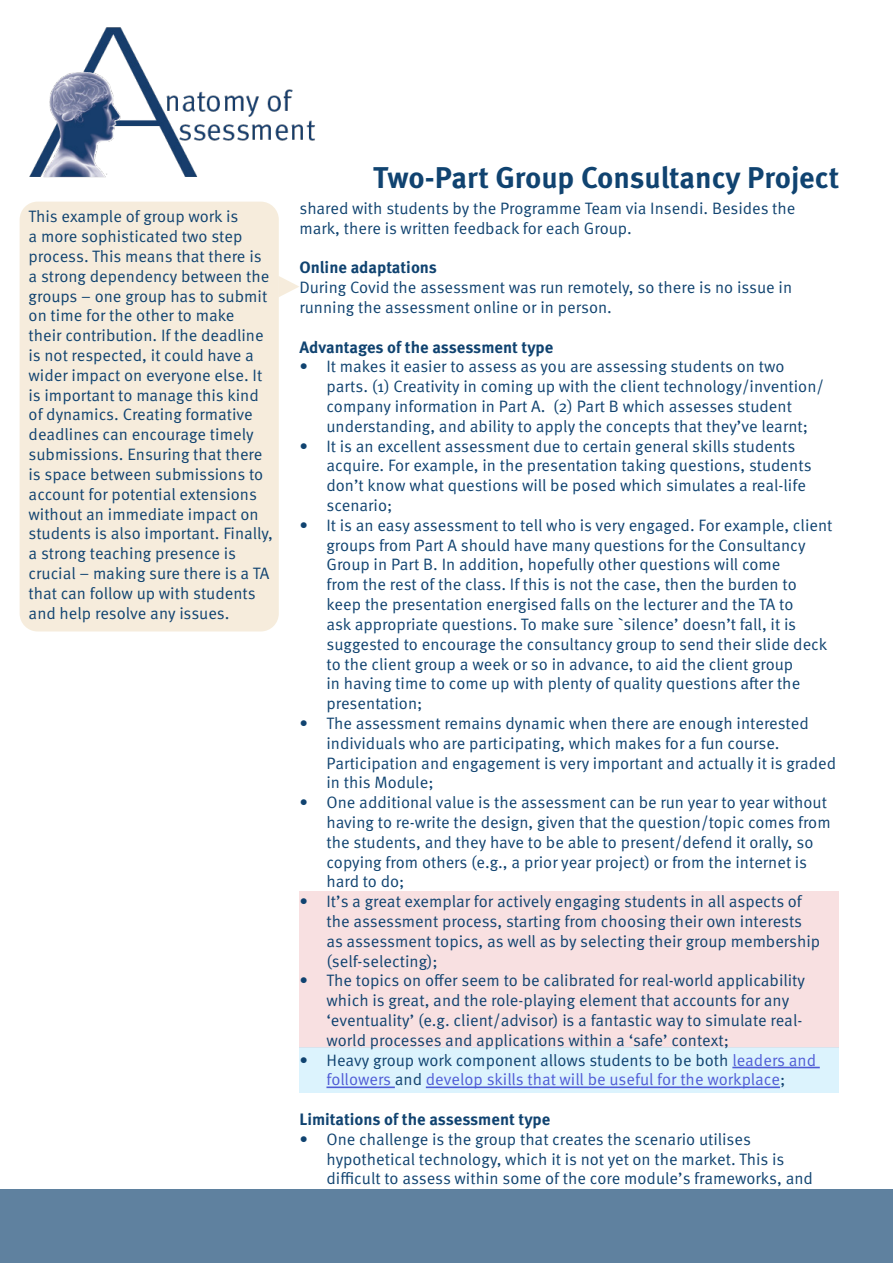
<style>
.page{position:relative;width:893px;height:1263px;background:#fff}
.page>*{position:absolute;margin:0;border:0;box-sizing:border-box;transform-origin:0 0}
.t1{font:700 30px "Meta Pro";letter-spacing:-.005em;color:#104370}
.t2{font:16.5px/19.8px "Meta Pro Norm";color:#104370}
.t3{font:16.5px/19.8px "Meta Pro Norm";color:#4f5cd6;text-align:center}
.t4{font:700 16.5px "Meta Pro";color:#104370}
.s1{color:#104370}
</style>
<div class="page">
<div style="left:299px;top:892px;width:540px;height:156px;background:#f8e0e1"></div>
<img style="left:29px;top:27px;width:286px;height:175px">
<div style="left:0;top:1189px;width:893px;height:74px;background:#5f819f"></div>
<div style="left:20px;top:202px;width:259px;height:429px;background:#f6ecdc;border-radius:18px"></div>
<svg style="left:279px;top:276px;width:20px;height:21px"></svg>
<div style="left:299px;top:1048px;width:540px;height:45px;background:#dcf3fd"></div>
<hr style="left:732px;top:1067px;width:88px;height:1px;background:#4f5cd6">
<hr style="left:326px;top:1086px;width:69px;height:2px;background:#4f5cd6">
<hr style="left:426px;top:1086px;width:354px;height:2px;background:#4f5cd6">
<p class="t1" style="left:373px;top:154px;width:467px">Two-Part Group Consultancy Project</p>
<p class="t2" style="left:29px;top:206px;width:246px">This example of group work is<br>a more sophisticated two step process. This means that there is a strong dependency between the groups – one group has to submit on time for the other to make<br>their contribution. If the deadline is not respected, it could have a wider impact on everyone else. It is important to manage this kind of dynamics. Creating formative deadlines can encourage timely submissions. Ensuring that there is space between submissions to account for potential extensions without an immediate impact on students is also important. Finally, a strong teaching presence is crucial – making sure there is a TA that can follow up with students and help resolve any issues.</p>
<p class="t2" style="left:299px;top:197px;width:498px">shared with students by the Programme Team via Insendi. Besides the mark, there is written feedback for each Group.</p>
<p class="t4" style="left:299px;top:255px;width:139px">Online adaptations</p>
<p class="t2" style="left:299px;top:277px;width:494px">During Covid the assessment was run remotely, so there is no issue in running the assessment online or in person.</p>
<p class="t4" style="left:299px;top:334px;width:255px">Advantages of the assessment type</p>
<p class="t2" style="left:326px;top:356px;width:499px;text-indent:-27px">• It makes it easier to assess as you are assessing students on two parts. (1) Creativity in coming up with the client technology/invention/ company information in Part A. (2) Part B which assesses student understanding, and ability to apply the concepts that they’ve learnt;</p>
<p class="t2" style="left:326px;top:435px;width:487px;text-indent:-27px">• It is an excellent assessment due to certain general skills students acquire. For example, in the presentation taking questions, students don’t know what questions will be posed which simulates a real-life scenario;</p>
<p class="t2" style="left:326px;top:514px;width:508px;text-indent:-27px">• It is an easy assessment to tell who is very engaged. For example, client groups from Part A should have many questions for the Consultancy Group in Part B. In addition, hopefully other questions will come<br>from the rest of the class. If this is not the case, then the burden to keep the presentation energised falls on the lecturer and the TA to<br>ask appropriate questions. To make sure `silence’ doesn’t fall, it is suggested to encourage the consultancy group to send their slide deck to the client group a week or so in advance, to aid the client group<br>in having time to come up with plenty of quality questions after the presentation;</p>
<p class="t2" style="left:326px;top:712px;width:511px;text-indent:-27px">• The assessment remains dynamic when there are enough interested individuals who are participating, which makes for a fun course.<br>Participation and engagement is very important and actually it is graded in this Module;</p>
<p class="t2" style="left:326px;top:791px;width:506px;text-indent:-27px">• One additional value is the assessment can be run year to year without having to re-write the design, given that the question/topic comes from the students, and they have to be able to present/defend it orally, so copying from others (e.g., a prior year project) or from the internet is hard to do;</p>
<p class="t2" style="left:326px;top:890px;width:495px;text-indent:-27px">• It’s a great exemplar for actively engaging students in all aspects of the assessment process, starting from choosing their own interests as assessment topics, as well as by selecting their group membership (self-selecting);</p>
<p class="t2" style="left:326px;top:970px;width:480px;text-indent:-27px">• The topics on offer seem to be calibrated for real-world applicability which is great, and the role-playing element that accounts for any ‘eventuality’ (e.g. client/advisor) is a fantastic way to simulate real&shy;world processes and applications within a ‘safe’ context;</p>
<p class="t3" style="left:299px;top:1049px;width:518px"><span class="s1">• Heavy group work component allows students to be both</span> leaders and followers <span class="s1">and</span> develop skills that will be useful for the workplace<span class="s1">;</span></p>
<p class="t4" style="left:299px;top:1106px;width:252px">Limitations of the assessment type</p>
<p class="t2" style="left:326px;top:1128px;width:488px;text-indent:-27px">• One challenge is the group that creates the scenario utilises hypothetical technology, which it is not yet on the market. This is difficult to assess within some of the core module’s frameworks, and</p>
</div>
